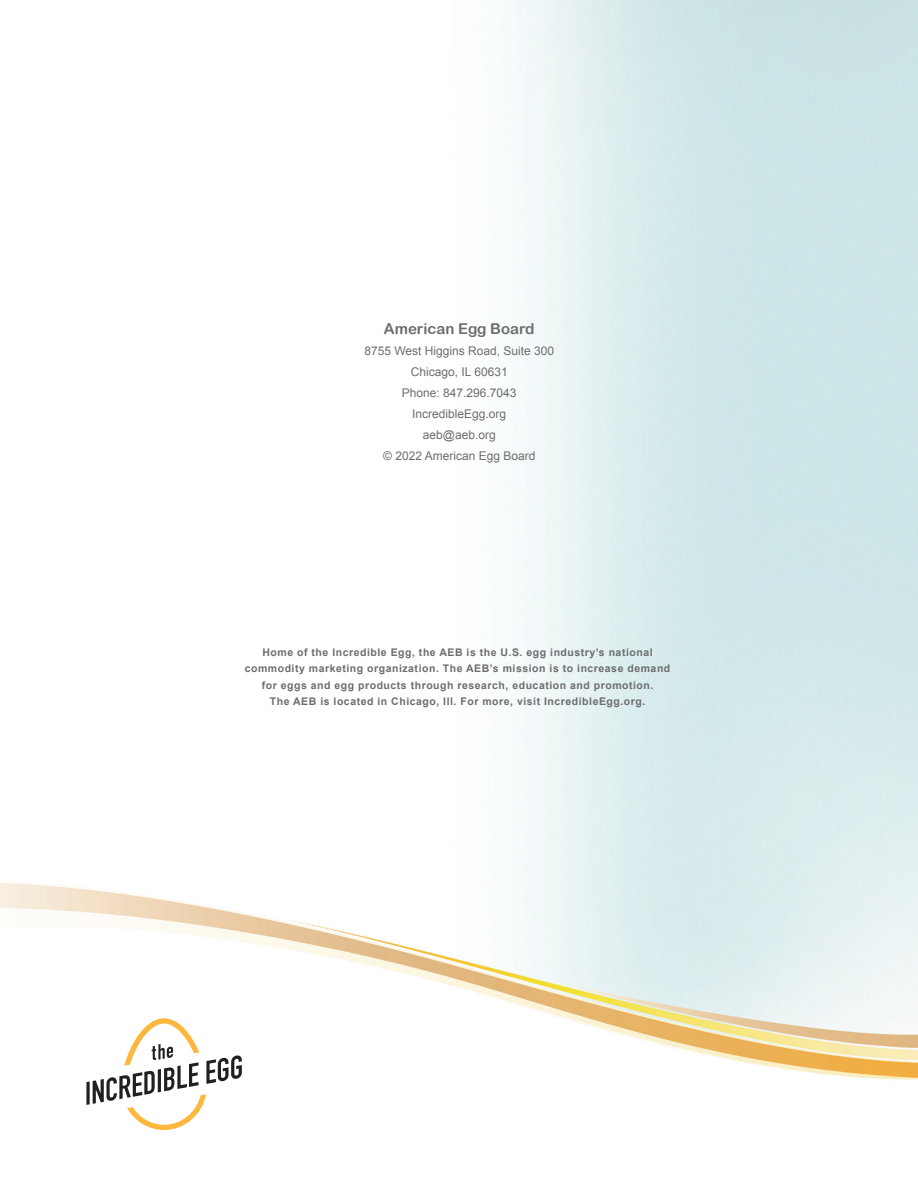
<style>
.page{position:relative;width:918px;height:1188px;background:#fff}
.page>*{position:absolute;margin:0;border:0;box-sizing:border-box;transform-origin:0 0}
.t1{font:15px "Arial Rounded MT Bold";color:#6c6d70}
.t2{font:12px/21px "Arial";color:#6c6d70;text-align:center}
.t3{font:700 10.5px/16.5px "Arial";letter-spacing:.05em;color:#6c6d70;text-align:center}
</style>
<div class="page">
<img style="left:0;top:0;width:918px;height:1080px">
<svg style="left:86px;top:1018px;width:156px;height:112px"></svg>
<h1 class="t1" style="left:384px;top:320px;width:152px">American Egg Board</h1>
<p class="t2" style="left:364px;top:340px;width:191px">8755 West Higgins Road, Suite 300<br>Chicago, IL 60631<br>Phone: 847.296.7043<br>IncredibleEgg.org<br>aeb@aeb.org<br>© 2022 American Egg Board</p>
<p class="t3" style="left:245px;top:644px;width:427px">Home of the Incredible Egg, the AEB is the U.S. egg industry’s national commodity marketing organization. The AEB’s mission is to increase demand for eggs and egg products through research, education and promotion.<br>The AEB is located in Chicago, Ill. For more, visit IncredibleEgg.org.</p>
</div>
